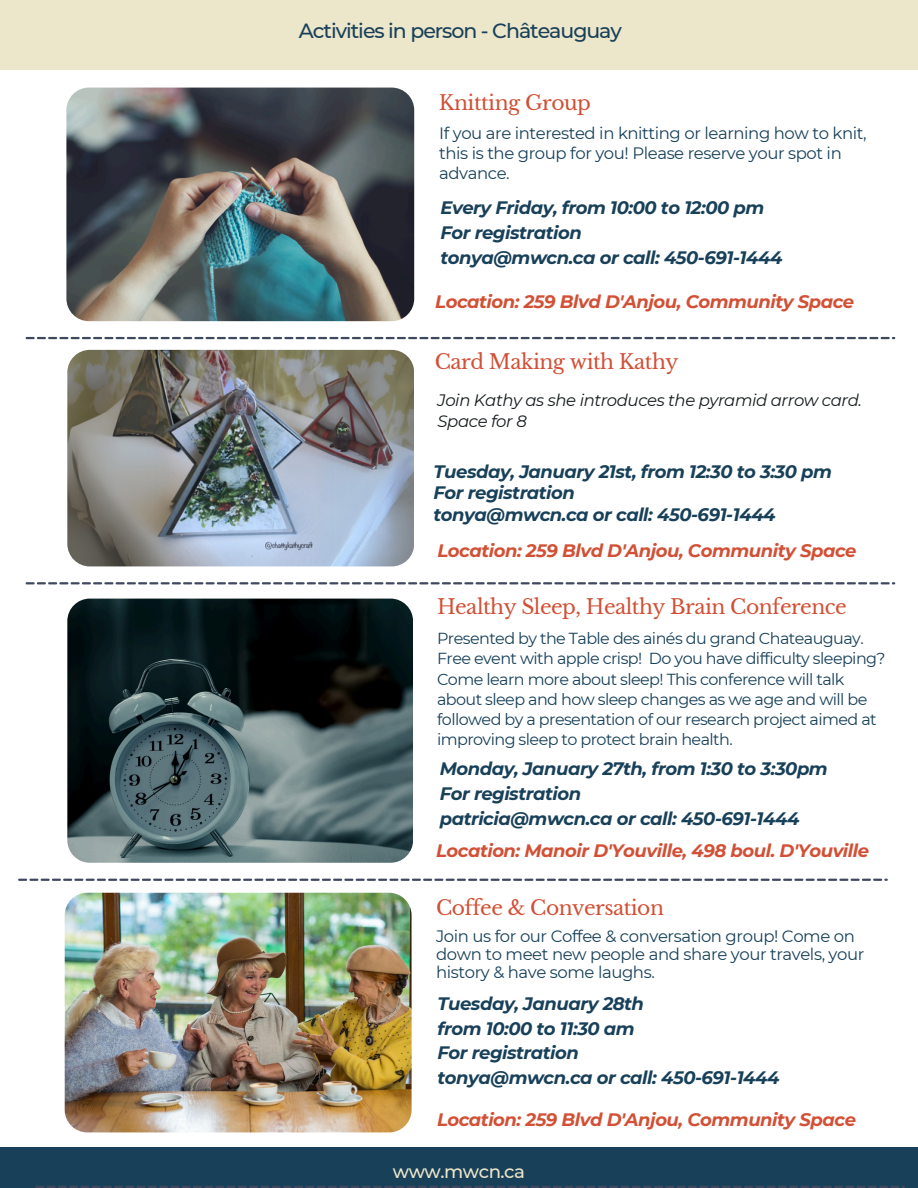
<style>
.page{position:relative;width:918px;height:1188px;background:#fff}
.page>*{position:absolute;margin:0;border:0;box-sizing:border-box;transform-origin:0 0}
.t1{font:500 20.55px "Montserrat";letter-spacing:-.05em;color:#184059}
.t2{font:20.25px "Libre Baskerville";letter-spacing:-.025em;color:#d25035}
.t3{font:500 18.15px "Montserrat";letter-spacing:-.025em;color:#ece6ca}
.t4{font:italic 700 18px/24.8px "Montserrat";letter-spacing:-.025em;color:#184059}
.t5{font:italic 700 18px "Montserrat";letter-spacing:-.025em;color:#d25035}
.t6{font:16.5px/20.2px "Montserrat";letter-spacing:-.025em;color:#184059}
.t7{font:italic 16.5px/21.3px "Montserrat";letter-spacing:-.025em;color:#151b1d}
.t8{font:15.9px/20.2px "Montserrat";letter-spacing:-.035em;color:#184059}
</style>
<div class="page">
<div style="left:0;top:1148px;width:918px;height:40px;background:#184059"></div>
<div style="left:0;top:0;width:918px;height:70px;background:#ece6ca"></div>
<svg style="left:35px;top:1186px;width:870px;height:2px"></svg>
<svg style="left:26px;top:337px;width:869px;height:2px"></svg>
<svg style="left:26px;top:582px;width:869px;height:2px;background:#787f8d"></svg>
<svg style="left:18px;top:879px;width:870px;height:2px;background:#737a89"></svg>
<img style="left:66px;top:88px;width:348px;height:233px;border-radius:22px">
<img style="left:65px;top:893px;width:346px;height:239px;border-radius:22px">
<img style="left:67px;top:599px;width:346px;height:264px;border-radius:22px">
<img style="left:67px;top:350px;width:347px;height:216px;border-radius:22px">
<h1 class="t1" style="left:299px;top:18px;width:325px">Activities in person - Châteauguay</h1>
<p class="t2" style="left:439px;top:90px;width:153px">Knitting Group</p>
<h2 class="t6" style="left:439px;top:123px;width:429px">If you are interested in knitting or learning how to knit, this is the group for you! Please reserve your spot in advance.</h2>
<h4 class="t4" style="left:440px;top:195px;width:344px">Every Friday, from 10:00 to 12:00 pm<br>For registration<br>tonya@mwcn.ca or call: 450-691-1444</h4>
<h3 class="t5" style="left:435px;top:290px;width:421px">Location: 259 Blvd D'Anjou, Community Space</h3>
<h3 class="t2" style="left:435px;top:349px;width:245px">Card Making with Kathy</h3>
<h4 class="t7" style="left:438px;top:389px;width:426px">Join Kathy as she introduces the pyramid arrow card.<br>Space for 8</h4>
<h3 class="t4" style="left:434px;top:461px;width:400px;line-height:21.3px">Tuesday, January 21st, from 12:30 to 3:30 pm<br>For registration<br>tonya@mwcn.ca or call: 450-691-1444</h3>
<p class="t5" style="left:438px;top:540px;width:421px">Location: 259 Blvd D'Anjou, Community Space</p>
<p class="t2" style="left:437px;top:594px;width:411px">Healthy Sleep, Healthy Brain Conference</p>
<h2 class="t8" style="left:437px;top:628px;width:450px">Presented by the Table des ainés du grand Chateauguay.<br>Free event with apple crisp! Do you have difficulty sleeping?<br>Come learn more about sleep! This conference will talk about sleep and how sleep changes as we age and will be followed by a presentation of our research project aimed at improving sleep to protect brain health.</h2>
<h3 class="t4" style="left:440px;top:757px;width:390px">Monday, January 27th, from 1:30 to 3:30pm<br>For registration<br>patricia@mwcn.ca or call: 450-691-1444</h3>
<p class="t5" style="left:436px;top:839px;width:435px">Location: Manoir D'Youville, 498 boul. D'Youville</p>
<h3 class="t2" style="left:436px;top:896px;width:229px">Coffee &amp; Conversation</h3>
<p class="t6" style="left:436px;top:927px;width:430px;line-height:18px">Join us for our Coffee &amp; conversation group! Come on down to meet new people and share your travels, your history &amp; have some laughs.</p>
<p class="t4" style="left:438px;top:991px;width:344px">Tuesday, January 28th<br>from 10:00 to 11:30 am<br>For registration<br>tonya@mwcn.ca or call: 450-691-1444</p>
<h2 class="t5" style="left:437px;top:1109px;width:421px">Location: 259 Blvd D'Anjou, Community Space</h2>
<p class="t3" style="left:393px;top:1160px;width:134px">www.mwcn.ca</p>
</div>
